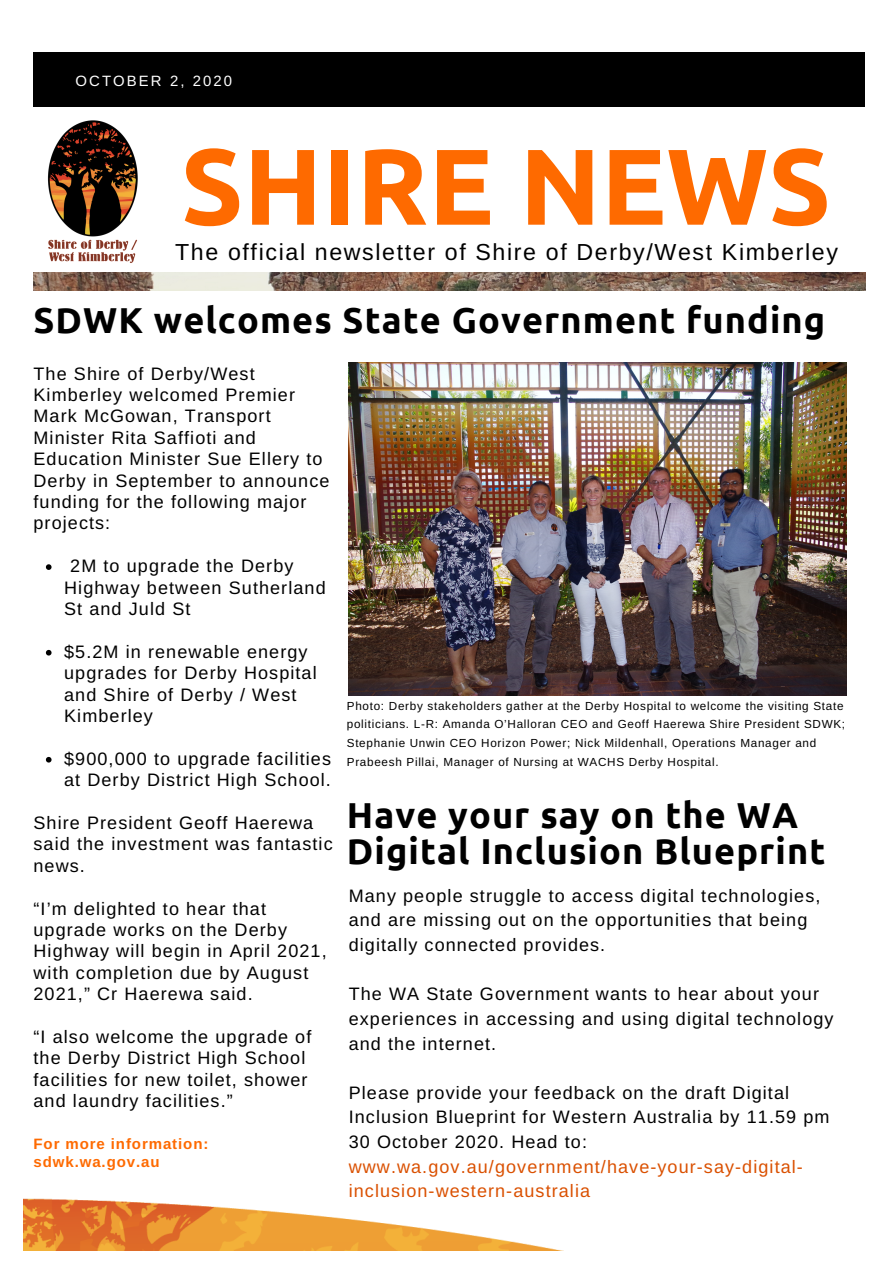
<style>
.page{position:relative;width:894px;height:1264px;background:#fff}
.page>*{position:absolute;margin:0;border:0;box-sizing:border-box;transform-origin:0 0}
.t1{font:700 107.7px "Ubuntu";color:#fe6a00}
.t2{font:700 36px/36px "Ubuntu";letter-spacing:.03em;color:#000}
.t3{font:23.25px "Arimo";letter-spacing:.07em;color:#000}
.t4{font:18px/21.5px "Arimo";letter-spacing:.06em;color:#000}
.t5{font:18px/24.6px "Arimo";letter-spacing:.06em;color:#da5000}
.t6{font:700 15px/18px "Arimo";letter-spacing:.06em;color:#fe6a00}
.t7{font:14.85px "Arimo";letter-spacing:.14em;color:#fff}
.t8{font:11.7px/18.6px "Arimo";letter-spacing:.06em;color:#000}
</style>
<div class="page">
<div style="left:33px;top:53px;width:831px;height:54px;background:#000"></div>
<img style="left:33px;top:272px;width:831px;height:18px">
<img style="left:33px;top:120px;width:123px;height:160px">
<img style="left:24px;top:1198px;width:534px;height:52px">
<svg style="left:46px;top:564px;width:6px;height:6px"></svg>
<svg style="left:46px;top:650px;width:6px;height:5px"></svg>
<svg style="left:46px;top:757px;width:6px;height:5px"></svg>
<img style="left:348px;top:363px;width:498px;height:332px">
<p class="t7" style="left:75px;top:72px;width:158px">OCTOBER 2, 2020</p>
<h1 class="t1" style="left:181px;top:124px;width:651px">SHIRE NEWS</h1>
<p class="t3" style="left:175px;top:239px;width:664px">The official newsletter of Shire of Derby/West Kimberley</p>
<h2 class="t2" style="left:33px;top:301px;width:793px">SDWK welcomes State Government funding</h2>
<p class="t4" style="left:33px;top:362px;width:297px">The Shire of Derby/West<br>Kimberley welcomed Premier<br>Mark McGowan, Transport<br>Minister Rita Saffioti and<br>Education Minister Sue Ellery to<br>Derby in September to announce funding for the following major projects:</p>
<p class="t4" style="left:64px;top:555px;width:263px;text-indent:6px">2M to upgrade the Derby<br>Highway between Sutherland<br>St and Juld St</p>
<p class="t4" style="left:64px;top:641px;width:254px">$5.2M in renewable energy upgrades for Derby Hospital and Shire of Derby / West</p>
<p class="t4" style="left:64px;top:705px;width:90px">Kimberley</p>
<p class="t4" style="left:64px;top:747px;width:268px">$900,000 to upgrade facilities at Derby District High School.</p>
<p class="t4" style="left:33px;top:812px;width:300px">Shire President Geoff Haerewa said the investment was fantastic news.</p>
<p class="t4" style="left:33px;top:897px;width:294px">“I’m delighted to hear that upgrade works on the Derby<br>Highway will begin in April 2021, with completion due by August<br>2021,” Cr Haerewa said.</p>
<p class="t4" style="left:33px;top:1026px;width:279px">“I also welcome the upgrade of the Derby District High School facilities for new toilet, shower and laundry facilities.”</p>
<p class="t6" style="left:33px;top:1135px;width:176px">For more information: sdwk.wa.gov.au</p>
<p class="t8" style="left:347px;top:696px;width:499px">Photo: Derby stakeholders gather at the Derby Hospital to welcome the visiting State politicians. L-R: Amanda O’Halloran CEO and Geoff Haerewa Shire President SDWK; Stephanie Unwin CEO Horizon Power; Nick Mildenhall, Operations Manager and Prabeesh Pillai, Manager of Nursing at WACHS Derby Hospital.</p>
<h2 class="t2" style="left:347px;top:796px;width:480px">Have your say on the WA<br>Digital Inclusion Blueprint</h2>
<p class="t4" style="left:348px;top:883px;width:473px;line-height:24.6px">Many people struggle to access digital technologies, and are missing out on the opportunities that being digitally connected provides.</p>
<p class="t4" style="left:348px;top:981px;width:486px;line-height:24.6px">The WA State Government wants to hear about your experiences in accessing and using digital technology and the internet.</p>
<p class="t4" style="left:348px;top:1080px;width:482px;line-height:24.6px">Please provide your feedback on the draft Digital<br>Inclusion Blueprint for Western Australia by 11.59 pm<br>30 October 2020. Head to:</p>
<p class="t5" style="left:348px;top:1154px;width:455px">www.wa.gov.au/government/have-your-say-digital&shy;inclusion-western-australia</p>
</div>
